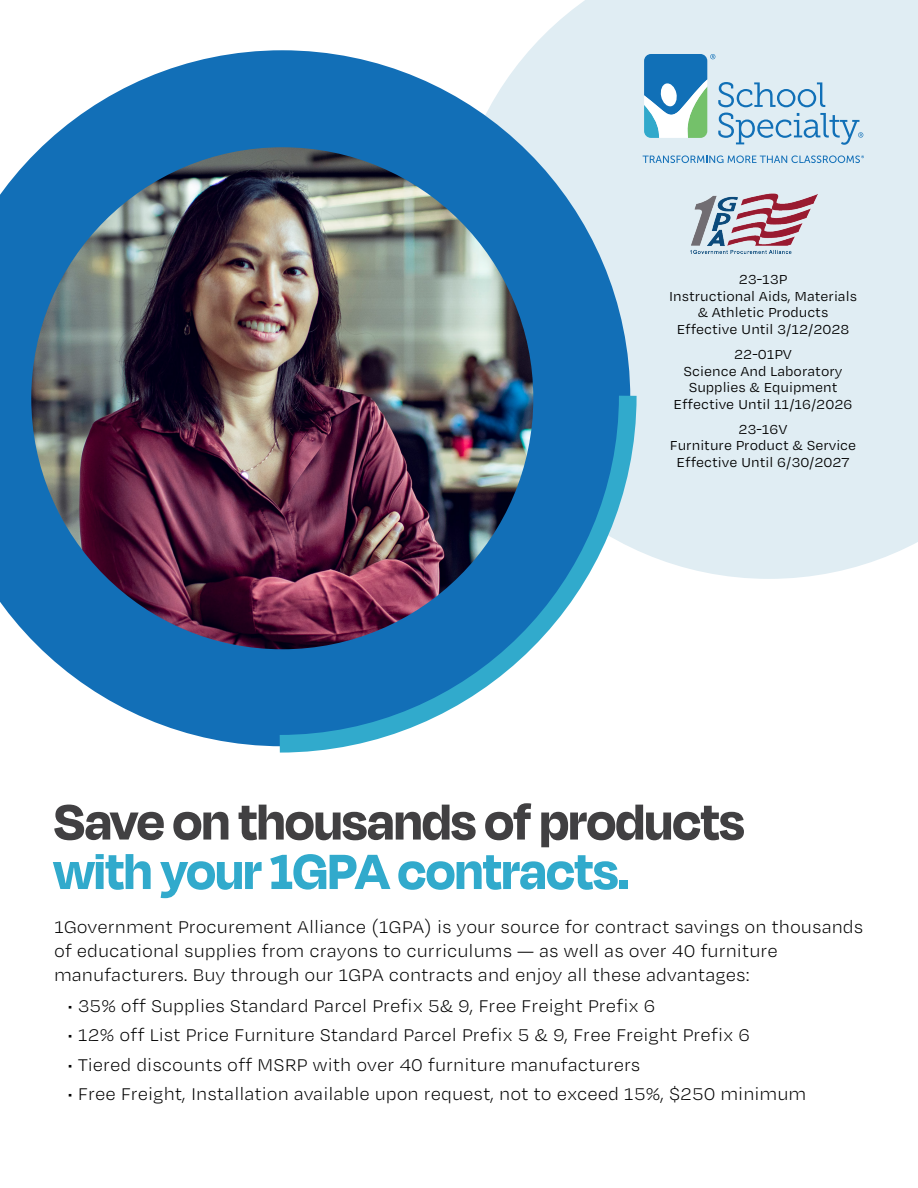
<style>
.page{position:relative;width:918px;height:1188px;background:#fff}
.page>*{position:absolute;margin:0;border:0;box-sizing:border-box;transform-origin:0 0}
.t1{font:700 57px "Degular Display";color:#414042}
.t2{font:700 57px "Degular Display";color:#31aacc}
.t3{font:300 19.5px/24px "Degular Text";color:#000}
.t4{font:15px/16.5px "Degular Text";color:#000;text-align:center}
</style>
<div class="page">
<div style="left:530px;top:0;width:388px;height:579px;background:#e0edf3"></div>
<svg style="left:644px;top:54px;width:219px;height:91px;background:#aed0e1"></svg>
<svg style="left:643px;top:155px;width:221px;height:8px;background:#a0c6e0"></svg>
<svg style="left:0;top:50px;width:630px;height:696px;fill:#126fb7"></svg>
<img style="left:31px;top:147px;width:502px;height:502px;border-radius:251px">
<img style="left:262px;top:378px;width:383px;height:375px">
<img style="left:691px;top:193px;width:126px;height:60px">
<p class="t4" style="left:669px;top:271px;width:189px">23-13P<br>Instructional Aids, Materials &amp; Athletic Products<br>Effective Until 3/12/2028</p>
<p class="t4" style="left:674px;top:345px;width:181px">22-01PV<br>Science And Laboratory<br>Supplies &amp; Equipment<br>Effective Until 11/16/2026</p>
<p class="t4" style="left:670px;top:420px;width:188px">23-16V<br>Furniture Product &amp; Service<br>Effective Until 6/30/2027</p>
<h1 class="t1" style="left:54px;top:788px;width:692px">Save on thousands of products</h1>
<h1 class="t2" style="left:54px;top:838px;width:577px">with your 1GPA contracts.</h1>
<p class="t3" style="left:54px;top:914px;width:811px">1Government Procurement Alliance (1GPA) is your source for contract savings on thousands of educational supplies from crayons to curriculums — as well as over 40 furniture manufacturers. Buy through our 1GPA contracts and enjoy all these advantages:</p>
<p class="t3" style="left:67px;top:993px;width:590px">• 35% off Supplies Standard Parcel Prefix 5&amp; 9, Free Freight Prefix 6</p>
<p class="t3" style="left:67px;top:1023px;width:684px">• 12% off List Price Furniture Standard Parcel Prefix 5 &amp; 9, Free Freight Prefix 6</p>
<p class="t3" style="left:67px;top:1052px;width:574px">• Tiered discounts off MSRP with over 40 furniture manufacturers</p>
<p class="t3" style="left:67px;top:1081px;width:740px">• Free Freight, Installation available upon request, not to exceed 15%, $250 minimum</p>
</div>
